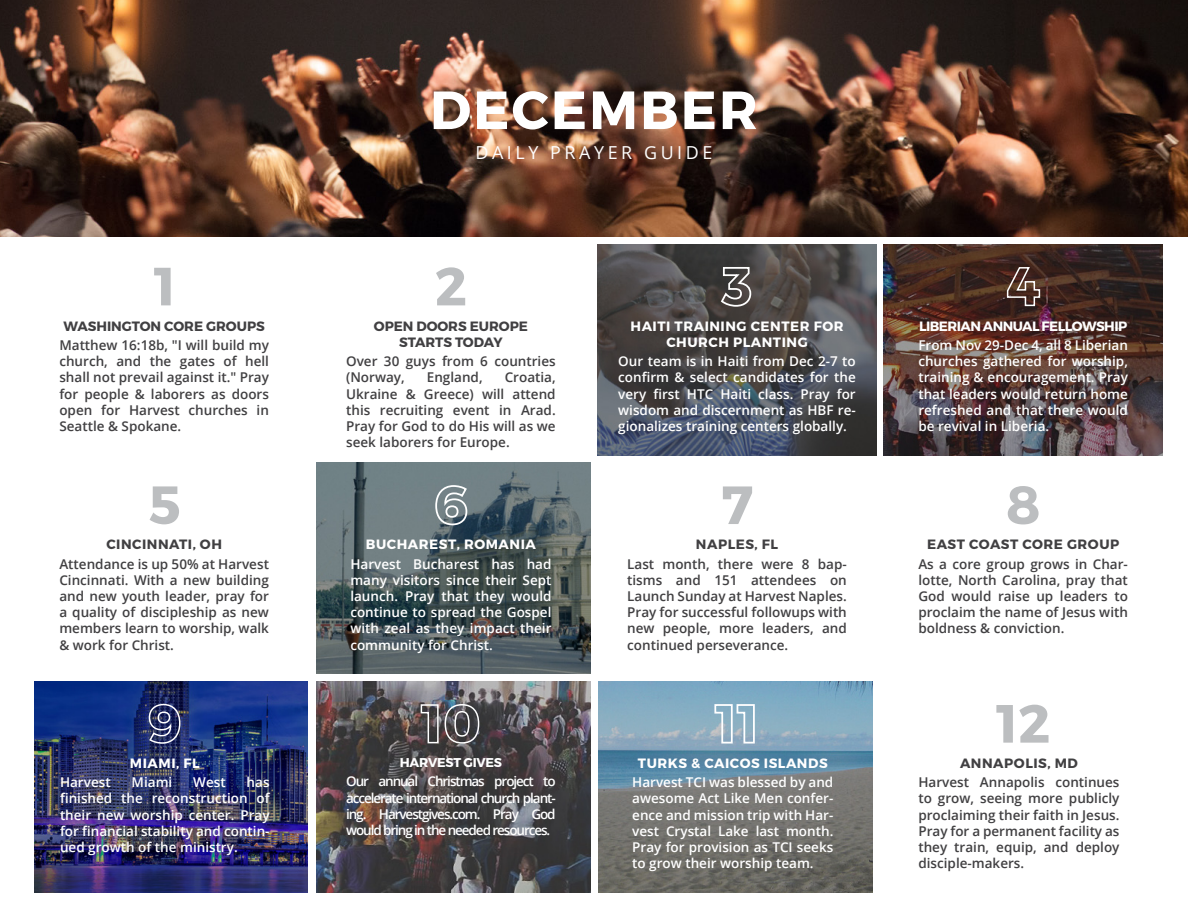
<style>
.page{position:relative;width:1188px;height:918px;background:#fff}
.page>*{position:absolute;margin:0;border:0;box-sizing:border-box;transform-origin:0 0}
.t1{font:700 53.7px "Montserrat";letter-spacing:.04em;color:#fff}
.t2{font:700 53.7px "Montserrat";color:#bcbec0}
.t3{font:17.85px "Open Sans";letter-spacing:.2em;color:#fff}
.t4{font:600 13.5px/16.2px "Open Sans";color:#414042;text-align:justify}
.t5{font:600 13.5px/16.2px "Open Sans";color:#fff;text-align:justify}
.t6{font:700 13.5px/16.2px "Montserrat";letter-spacing:.04em;color:#fff;text-align:center}
.t7{font:700 13.5px "Montserrat";letter-spacing:.04em;color:#414042}
.t8{font:700 13.5px/16.2px "Montserrat";color:#414042;text-align:center}
.t9{font:700 13.5px "Montserrat";letter-spacing:-.04em;color:#fff}
.t10{font:700 12.75px "Montserrat";letter-spacing:-.02em;color:#fff}
</style>
<div class="page">
<img style="left:598px;top:244px;width:278px;height:211px">
<img style="left:317px;top:463px;width:273px;height:211px">
<img style="left:317px;top:681px;width:273px;height:211px">
<img style="left:34px;top:681px;width:274px;height:211px">
<img style="left:599px;top:681px;width:273px;height:211px">
<img style="left:0;top:0;width:1188px;height:237px">
<svg style="left:720px;top:266px;width:32px;height:42px"></svg>
<svg style="left:714px;top:703px;width:42px;height:41px"></svg>
<svg style="left:434px;top:484px;width:34px;height:42px"></svg>
<img style="left:884px;top:244px;width:278px;height:211px">
<svg style="left:1006px;top:266px;width:35px;height:41px"></svg>
<svg style="left:148px;top:703px;width:33px;height:42px"></svg>
<svg style="left:420px;top:703px;width:60px;height:41px"></svg>
<h1 class="t1" style="left:430px;top:77px;width:329px">DECEMBER</h1>
<h2 class="t3" style="left:475px;top:141px;width:238px">DAILY PRAYER GUIDE</h2>
<h1 class="t2" style="left:154px;top:253px;width:24px">1</h1>
<h1 class="t2" style="left:435px;top:253px;width:34px">2</h1>
<p class="t8" style="left:63px;top:318px;width:203px">WASHINGTON CORE GROUPS</p>
<p class="t4" style="left:59px;top:337px;width:211px">Matthew 16:18b, "I will build my church, and the gates of hell shall not prevail against it." Pray for people &amp; laborers as doors open for Harvest churches in Seattle &amp; Spokane.</p>
<p class="t8" style="left:374px;top:318px;width:156px">OPEN DOORS EUROPE<br>STARTS TODAY</p>
<p class="t4" style="left:346px;top:353px;width:211px">Over 30 guys from 6 countries (Norway,</p>
<p class="t4" style="left:427px;top:369px;width:57px">England,</p>
<p class="t4" style="left:346px;top:369px;width:211px;text-indent:159px">Croatia, Ukraine &amp; Greece) will attend this recruiting event in Arad.<br>Pray for God to do His will as we seek laborers for Europe.</p>
<p class="t6" style="left:631px;top:318px;width:215px">HAITI TRAINING CENTER FOR<br>CHURCH PLANTING</p>
<p class="t5" style="left:618px;top:353px;width:239px">Our team is in Haiti from Dec 2-7 to confirm &amp; select candidates for the very first HTC Haiti class. Pray for wisdom and discernment as HBF re&shy;gionalizes training centers globally.</p>
<p class="t9" style="left:919px;top:318px;width:210px">LIBERIAN ANNUAL FELLOWSHIP</p>
<p class="t5" style="left:918px;top:337px;width:211px">From Nov 29-Dec 4, all 8 Liberian churches gathered for worship, training &amp; encouragement. Pray that leaders would return home refreshed and that there would be revival in Liberia.</p>
<h1 class="t2" style="left:149px;top:472px;width:33px">5</h1>
<h1 class="t2" style="left:721px;top:472px;width:33px">7</h1>
<h1 class="t2" style="left:1006px;top:472px;width:36px">8</h1>
<p class="t7" style="left:106px;top:536px;width:117px">CINCINNATI, OH</p>
<p class="t4" style="left:59px;top:555px;width:211px">Attendance is up 50% at Harvest Cincinnati. With a new building and new youth leader, pray for a quality of discipleship as new members learn to worship, walk &amp; work for Christ.</p>
<p class="t6" style="left:366px;top:537px;width:171px">BUCHAREST, ROMANIA</p>
<p class="t5" style="left:350px;top:555px;width:203px">Harvest Bucharest has had many visitors since their Sept launch. Pray that they would continue to spread the Gospel with zeal as they impact their community for Christ.</p>
<p class="t7" style="left:696px;top:536px;width:84px">NAPLES, FL</p>
<p class="t4" style="left:627px;top:555px;width:221px">Last month, there were 8 bap&shy;tisms and 151 attendees on Launch Sunday at Harvest Naples.<br>Pray for successful followups with new people, more leaders, and continued perseverance.</p>
<p class="t7" style="left:927px;top:536px;width:194px">EAST COAST CORE GROUP</p>
<p class="t4" style="left:918px;top:555px;width:211px">As a core group grows in Char&shy;lotte, North Carolina, pray that God would raise up leaders to proclaim the name of Jesus with boldness &amp; conviction.</p>
<h1 class="t2" style="left:996px;top:690px;width:56px">12</h1>
<p class="t6" style="left:130px;top:755px;width:71px">MIAMI, FL</p>
<p class="t5" style="left:60px;top:774px;width:211px;text-indent:187px">has finished the reconstruction of their new worship center. Pray for financial stability and contin&shy;ued growth of the ministry.</p>
<p class="t5" style="left:60px;top:774px;width:52px">Harvest</p>
<p class="t5" style="left:132px;top:774px;width:42px">Miami</p>
<p class="t5" style="left:193px;top:774px;width:34px">West</p>
<p class="t10" style="left:400px;top:755px;width:104px">HARVEST GIVES</p>
<p class="t5" style="left:346px;top:773px;width:211px">Our annual Christmas project to accelerate international church plant&shy;ing. Harvestgives.com. Pray God would bring in the needed resources.</p>
<p class="t6" style="left:638px;top:755px;width:191px">TURKS &amp; CAICOS ISLANDS</p>
<p class="t5" style="left:632px;top:774px;width:203px">Harvest TCI was blessed by and awesome Act Like Men confer&shy;ence and mission trip with Har&shy;vest Crystal Lake last month.<br>Pray for provision as TCI seeks to grow their worship team.</p>
<p class="t7" style="left:960px;top:755px;width:119px">ANNAPOLIS, MD</p>
<p class="t4" style="left:918px;top:774px;width:203px">Harvest Annapolis continues to grow, seeing more publicly proclaiming their faith in Jesus.<br>Pray for a permanent facility as they train, equip, and deploy disciple-makers.</p>
</div>
